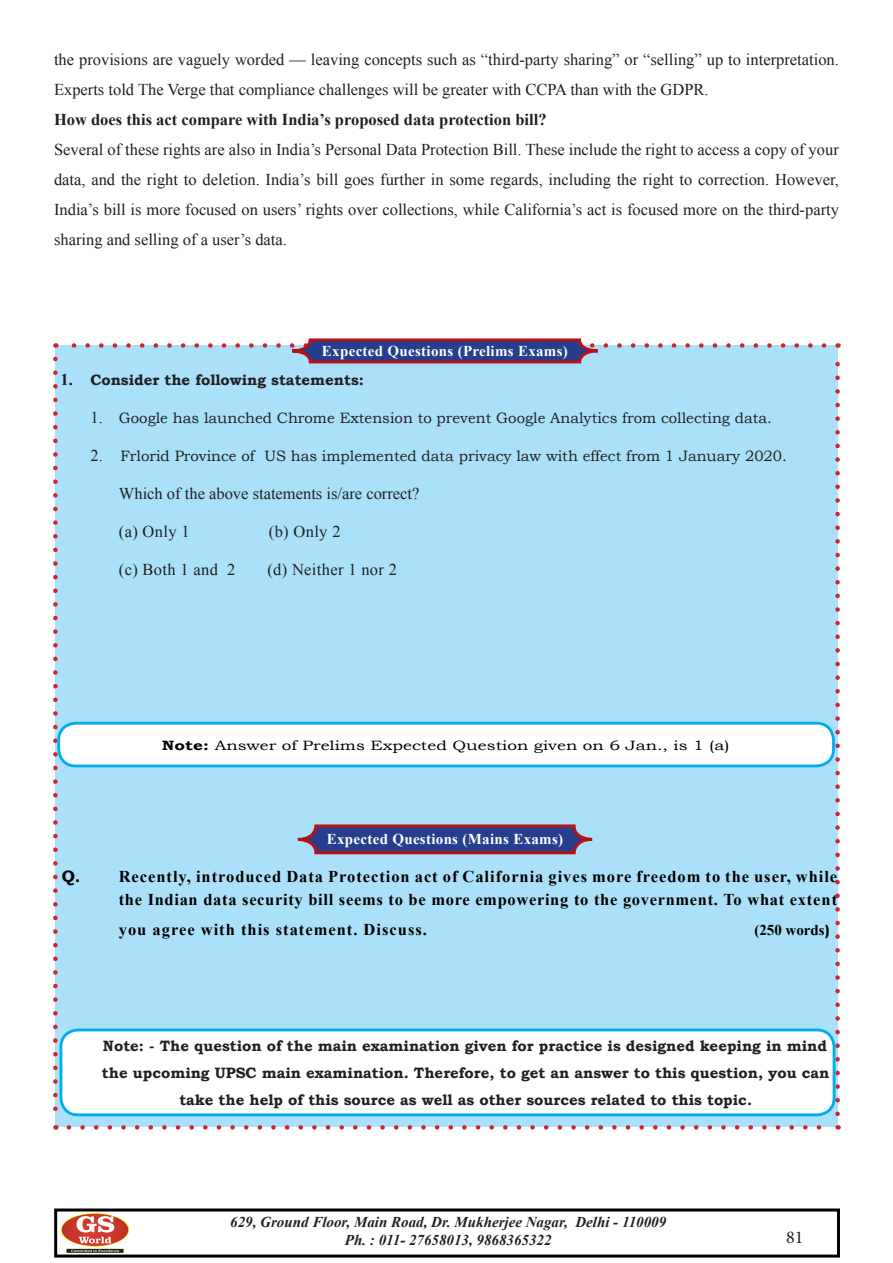
<style>
.page{position:relative;width:893px;height:1263px;background:#fff}
.page>*{position:absolute;margin:0;border:0;box-sizing:border-box;transform-origin:0 0}
.t1{font:18px "Minion Pro";color:#231f20}
.Eng_Que{font:16.5px/30px "Times New Roman";color:#231f20}
.tab{font:700 16.5px/22.8px "Times New Roman";letter-spacing:.06em;color:#000;text-align:right}
.t2{font:700 16.5px "Times New Roman";color:#231f20}
.Eng_Que-2{font:16.5px "Times New Roman";letter-spacing:.02em;color:#231f20}
.select{font:700 15px/27px "Bookman Old Style";color:#231f20;text-align:center}
.Eng_Que-3{font:15px "Bookman Old Style";color:#231f20}
.t3{font:italic 700 15px/18px "Times New Roman";color:#231f20;text-align:center}
.t4{font:700 15px "Times New Roman";letter-spacing:.02em;color:#fff}
.Eng_Que-4{font:700 15px "Bookman Old Style";color:#231f20}
.tab-2{font:700 15px "Times New Roman";color:#000}
.t5{font:13.5px "Bookman Old Style";color:#000;scale:1.27 1}
.s1{font-family:"Times New Roman";font-size:16.5px}
.s2{font-weight:700}
.s3{font-family:"Bookman Old Style"}
</style>
<div class="page">
<div style="left:54px;top:1208px;width:786px;height:49px;border:3px solid #000"></div>
<img style="left:62px;top:1213px;width:66px;height:39px">
<div style="left:53px;top:338px;width:787px;height:792px;background:#aae0f9"></div>
<div style="left:59px;top:723px;width:774px;height:43px;background:#fff;border-radius:17px"></div>
<div style="left:57px;top:722px;width:778px;height:45px;border:3px solid #00aeef;border-radius:17px"></div>
<div style="left:61px;top:1030px;width:773px;height:85px;background:#fff;border-radius:17px"></div>
<div style="left:60px;top:1028px;width:775px;height:88px;border:3px solid #00aeef;border-radius:17px"></div>
<p class="Eng_Que" style="left:54px;top:45px;width:786px">the provisions are vaguely worded — leaving concepts such as “third-party sharing” or “selling” up to interpretation.<br>Experts told The Verge that compliance challenges will be greater with CCPA than with the GDPR.</p>
<p class="t2" style="left:54px;top:109px;width:494px">How does this act compare with India’s proposed data protection bill?</p>
<p class="Eng_Que" style="left:54px;top:135px;width:786px;text-align:justify">Several of these rights are also in India’s Personal Data Protection Bill. These include the right to access a copy of your data, and the right to deletion. India’s bill goes further in some regards, including the right to correction. However, India’s bill is more focused on users’ rights over collections, while California’s act is focused more on the third-party sharing and selling of a user’s data.</p>
<p class="t4" style="left:322px;top:341px;width:247px">Expected Questions (Prelims Exams)</p>
<p class="Eng_Que-4" style="left:60px;top:369px;width:305px"><span class="s1">1.</span> Consider the following statements:</p>
<p class="Eng_Que-3" style="left:90px;top:408px;width:683px"><span class="s1">1.</span> Google has launched Chrome Extension to prevent Google Analytics from collecting data.</p>
<p class="Eng_Que-3" style="left:90px;top:446px;width:698px"><span class="s1">2.</span> Frlorid Province of US has implemented data privacy law with effect from 1 January 2020.</p>
<p class="Eng_Que" style="left:119px;top:478px;width:302px">Which of the above statements is/are correct?</p>
<p class="Eng_Que" style="left:119px;top:516px;width:72px">(a) Only 1</p>
<p class="Eng_Que" style="left:269px;top:516px;width:73px">(b) Only 2</p>
<p class="Eng_Que" style="left:119px;top:554px;width:118px">(c) Both 1 and 2</p>
<p class="Eng_Que-2" style="left:267px;top:558px;width:131px">(d) Neither 1 nor 2</p>
<p class="t5" style="left:162px;top:736px;width:448px"><span class="s2">Note:</span> Answer of Prelims Expected Question given on 6 Jan., is 1 (a)</p>
<p class="t4" style="left:327px;top:829px;width:238px">Expected Questions (Mains Exams)</p>
<p class="tab" style="left:62px;top:865px;width:777px"><span class="s3">Q.</span> Recently, introduced Data Protection act of California gives more freedom to the user, while the Indian data security bill seems to be more empowering to the government. To what extent</p>
<p class="tab" style="left:119px;top:917px;width:310px">you agree with this statement. Discuss.</p>
<p class="tab-2" style="left:754px;top:919px;width:77px">(250 words<span class="s3">)</span></p>
<p class="select" style="left:102px;top:1032px;width:729px">Note: - The question of the main examination given for practice is designed keeping in mind the upcoming UPSC main examination. Therefore, to get an answer to this question, you can take the help of this source as well as other sources related to this topic.</p>
<p class="t3" style="left:230px;top:1212px;width:437px">629, Ground Floor, Main Road, Dr. Mukherjee Nagar, Delhi - 110009<br>Ph. : 011- 27658013, 9868365322</p>
<p class="t1" style="left:786px;top:1225px;width:19px">81</p>
</div>
